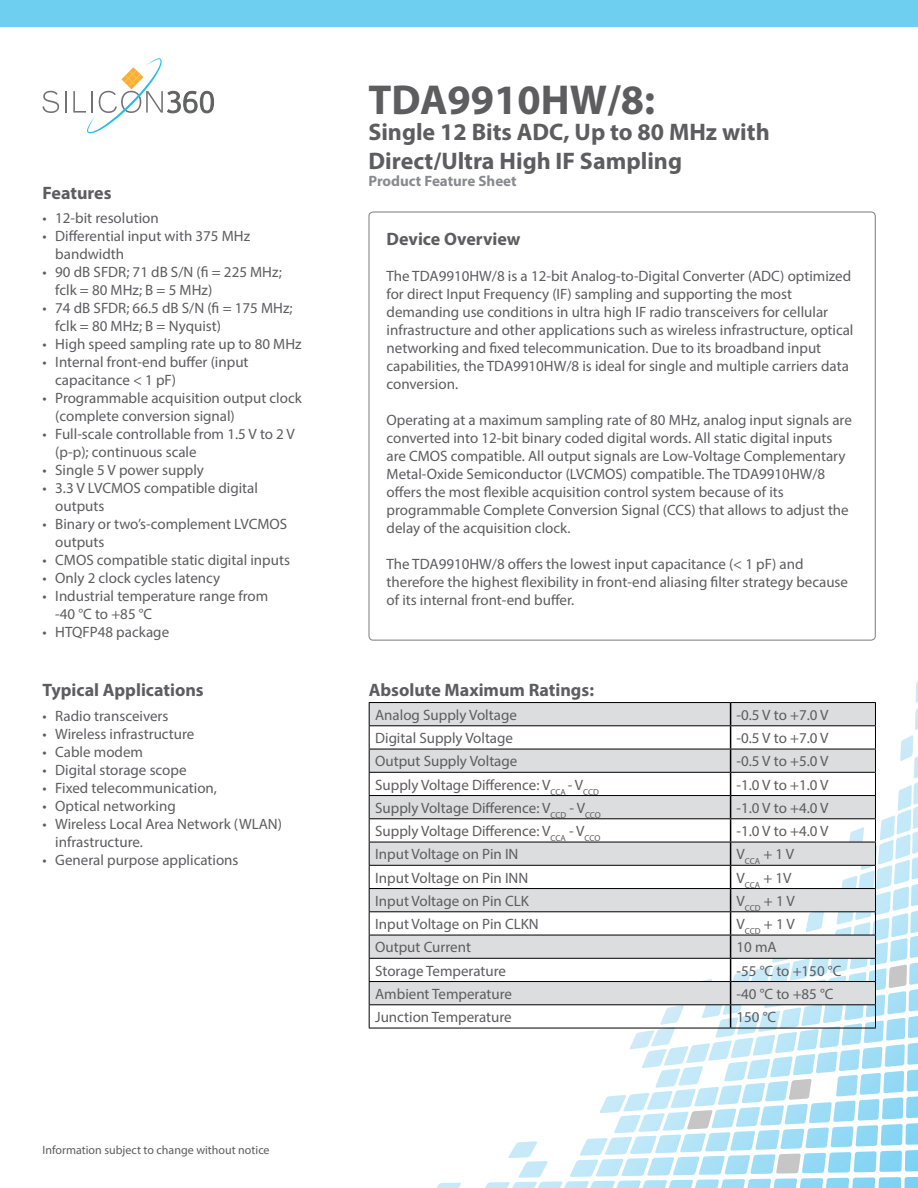
<style>
.page{position:relative;width:918px;height:1188px;background:#fff}
.page>*{position:absolute;margin:0;border:0;box-sizing:border-box;transform-origin:0 0}
.t1{font:700 42px "Myriad Pro";color:#5d5d60}
.t2{font:700 24px/28.8px "Myriad Pro";color:#5d5d60}
.t3{font:700 18px "Myriad Pro";color:#5d5d60}
.t4{font:15px/18px "Myriad Pro";color:#5d5d60}
.t5{font:700 15px "Myriad Pro";color:#888a8d}
.t6{font:12px "Myriad Pro";color:#5d5d60}
</style>
<div class="page">
<svg style="left:436px;top:1183px;width:25px;height:5px"></svg>
<div style="left:0;top:0;width:918px;height:26px;background:#6fcff0"></div>
<svg style="left:370px;top:703px;width:115px;height:301px;fill:#dcddde"></svg>
<hr style="left:369px;top:702px;width:362px;height:1px;background:#000">
<hr style="left:369px;top:725px;width:362px;height:1px;background:#000">
<hr style="left:369px;top:749px;width:362px;height:1px;background:#000">
<hr style="left:369px;top:772px;width:362px;height:1px;background:#000">
<hr style="left:369px;top:795px;width:362px;height:1px;background:#000">
<hr style="left:369px;top:818px;width:362px;height:1px;background:#000">
<hr style="left:369px;top:842px;width:362px;height:1px;background:#000">
<hr style="left:369px;top:865px;width:362px;height:1px;background:#000">
<hr style="left:369px;top:888px;width:362px;height:1px;background:#000">
<hr style="left:369px;top:911px;width:362px;height:1px;background:#000">
<hr style="left:369px;top:935px;width:362px;height:1px;background:#000">
<hr style="left:369px;top:958px;width:362px;height:1px;background:#000">
<hr style="left:369px;top:981px;width:362px;height:1px;background:#000">
<hr style="left:369px;top:1004px;width:362px;height:1px;background:#000">
<svg style="left:369px;top:703px;width:1px;height:325px"></svg>
<svg style="left:485px;top:681px;width:433px;height:507px"></svg>
<hr style="left:369px;top:1028px;width:362px;height:1px;background:#000">
<hr style="left:731px;top:1028px;width:145px;height:1px;background:#000">
<svg style="left:43px;top:91px;width:16px;height:22px"></svg>
<hr style="left:65px;top:91px;width:2px;height:22px;background:#727273">
<svg style="left:73px;top:58px;width:141px;height:75px"></svg>
<p class="t3" style="left:43px;top:182px;width:70px">Features</p>
<p class="t4" style="left:43px;top:208px;width:118px">• 12-bit resolution</p>
<p class="t4" style="left:55px;top:226px;width:197px;text-indent:-13px">• Differential input with 375 MHz bandwidth</p>
<p class="t4" style="left:55px;top:262px;width:228px;text-indent:-13px">• 90 dB SFDR; 71 dB S/N (fi = 225 MHz; fclk = 80 MHz; B = 5 MHz)</p>
<p class="t4" style="left:55px;top:298px;width:239px;text-indent:-13px">• 74 dB SFDR; 66.5 dB S/N (fi = 175 MHz; fclk = 80 MHz; B = Nyquist)</p>
<p class="t4" style="left:43px;top:334px;width:261px">• High speed sampling rate up to 80 MHz</p>
<p class="t4" style="left:55px;top:352px;width:195px;text-indent:-13px">• Internal front-end buffer (input capacitance &lt; 1 pF)</p>
<p class="t4" style="left:55px;top:388px;width:248px;text-indent:-13px">• Programmable acquisition output clock (complete conversion signal)</p>
<p class="t4" style="left:55px;top:424px;width:241px;text-indent:-13px">• Full-scale controllable from 1.5 V to 2 V (p-p); continuous scale</p>
<p class="t4" style="left:43px;top:460px;width:163px">• Single 5 V power supply</p>
<p class="t4" style="left:55px;top:478px;width:204px;text-indent:-13px">• 3.3 V LVCMOS compatible digital outputs</p>
<p class="t4" style="left:55px;top:514px;width:234px;text-indent:-13px">• Binary or two’s-complement LVCMOS outputs</p>
<p class="t4" style="left:43px;top:550px;width:249px">• CMOS compatible static digital inputs</p>
<p class="t4" style="left:43px;top:568px;width:179px">• Only 2 clock cycles latency</p>
<p class="t4" style="left:55px;top:586px;width:215px;text-indent:-13px">• Industrial temperature range from -40 °C to +85 °C</p>
<p class="t4" style="left:43px;top:622px;width:128px">• HTQFP48 package</p>
<p class="t3" style="left:43px;top:678px;width:163px">Typical Applications</p>
<p class="t4" style="left:43px;top:706px;width:127px">• Radio transceivers</p>
<p class="t4" style="left:43px;top:724px;width:153px">• Wireless infrastructure</p>
<p class="t4" style="left:43px;top:742px;width:102px">• Cable modem</p>
<p class="t4" style="left:43px;top:760px;width:146px">• Digital storage scope</p>
<p class="t4" style="left:43px;top:778px;width:176px">• Fixed telecommunication,</p>
<p class="t4" style="left:43px;top:796px;width:135px">• Optical networking</p>
<p class="t4" style="left:55px;top:814px;width:228px;text-indent:-13px">• Wireless Local Area Network (WLAN) infrastructure.</p>
<p class="t4" style="left:43px;top:850px;width:198px">• General purpose applications</p>
<p class="t6" style="left:43px;top:1143px;width:229px">Information subject to change without notice</p>
<h1 class="t1" style="left:368px;top:72px;width:288px">TDA9910HW/8:</h1>
<h2 class="t2" style="left:368px;top:117px;width:403px">Single 12 Bits ADC, Up to 80 MHz with<br>Direct/Ultra High IF Sampling</h2>
<p class="t5" style="left:368px;top:171px;width:150px">Product Feature Sheet</p>
<p class="t3" style="left:387px;top:227px;width:136px">Device Overview</p>
<p class="t4" style="left:387px;top:266px;width:468px">The TDA9910HW/8 is a 12-bit Analog-to-Digital Converter (ADC) optimized for direct Input Frequency (IF) sampling and supporting the most demanding use conditions in ultra high IF radio transceivers for cellular infrastructure and other applications such as wireless infrastructure, optical networking and fixed telecommunication. Due to its broadband input capabilities, the TDA9910HW/8 is ideal for single and multiple carriers data conversion.</p>
<p class="t4" style="left:387px;top:410px;width:467px">Operating at a maximum sampling rate of 80 MHz, analog input signals are converted into 12-bit binary coded digital words. All static digital inputs are CMOS compatible. All output signals are Low-Voltage Complementary Metal-Oxide Semiconductor (LVCMOS) compatible. The TDA9910HW/8 offers the most flexible acquisition control system because of its programmable Complete Conversion Signal (CCS) that allows to adjust the delay of the acquisition clock.</p>
<p class="t4" style="left:387px;top:554px;width:463px">The TDA9910HW/8 offers the lowest input capacitance (&lt; 1 pF) and therefore the highest flexibility in front-end aliasing filter strategy because of its internal front-end buffer.</p>
<p class="t3" style="left:369px;top:678px;width:227px">Absolute Maximum Ratings:</p>
<p class="t4" style="left:375px;top:706px;width:143px">Analog Supply Voltage</p>
<p class="t4" style="left:737px;top:706px;width:94px">-0.5 V to +7.0 V</p>
<p class="t4" style="left:375px;top:729px;width:139px">Digital Supply Voltage</p>
<p class="t4" style="left:737px;top:729px;width:94px">-0.5 V to +7.0 V</p>
<p class="t4" style="left:375px;top:752px;width:144px">Output Supply Voltage</p>
<p class="t4" style="left:737px;top:752px;width:94px">-0.5 V to +5.0 V</p>
<p class="t4" style="left:375px;top:775px;width:225px">Supply Voltage Difference: V<sub>CCA</sub> - V<sub>CCD</sub></p>
<p class="t4" style="left:737px;top:775px;width:94px">-1.0 V to +1.0 V</p>
<p class="t4" style="left:375px;top:799px;width:227px">Supply Voltage Difference: V<sub>CCD</sub> - V<sub>CCO</sub></p>
<p class="t4" style="left:737px;top:799px;width:94px">-1.0 V to +4.0 V</p>
<p class="t4" style="left:375px;top:822px;width:227px">Supply Voltage Difference: V<sub>CCA</sub> - V<sub>CCO</sub></p>
<p class="t4" style="left:737px;top:822px;width:94px">-1.0 V to +4.0 V</p>
<p class="t4" style="left:375px;top:845px;width:145px">Input Voltage on Pin IN</p>
<p class="t4" style="left:737px;top:845px;width:59px">V<sub>CCA</sub> + 1 V</p>
<p class="t4" style="left:375px;top:868px;width:155px">Input Voltage on Pin INN</p>
<p class="t4" style="left:737px;top:868px;width:57px">V<sub>CCA</sub> + 1V</p>
<p class="t4" style="left:375px;top:892px;width:155px">Input Voltage on Pin CLK</p>
<p class="t4" style="left:737px;top:892px;width:60px">V<sub>CCD</sub> + 1 V</p>
<p class="t4" style="left:375px;top:915px;width:165px">Input Voltage on Pin CLKN</p>
<p class="t4" style="left:737px;top:915px;width:60px">V<sub>CCD</sub> + 1 V</p>
<p class="t4" style="left:375px;top:938px;width:97px">Output Current</p>
<p class="t4" style="left:737px;top:938px;width:42px">10 mA</p>
<p class="t4" style="left:375px;top:961px;width:132px">Storage Temperature</p>
<p class="t4" style="left:737px;top:961px;width:106px">-55 °C to +150 °C</p>
<p class="t4" style="left:375px;top:985px;width:138px">Ambient Temperature</p>
<p class="t4" style="left:737px;top:985px;width:99px">-40 °C to +85 °C</p>
<p class="t4" style="left:375px;top:1008px;width:138px">Junction Temperature</p>
<p class="t4" style="left:737px;top:1008px;width:41px">150 °C</p>
</div>
